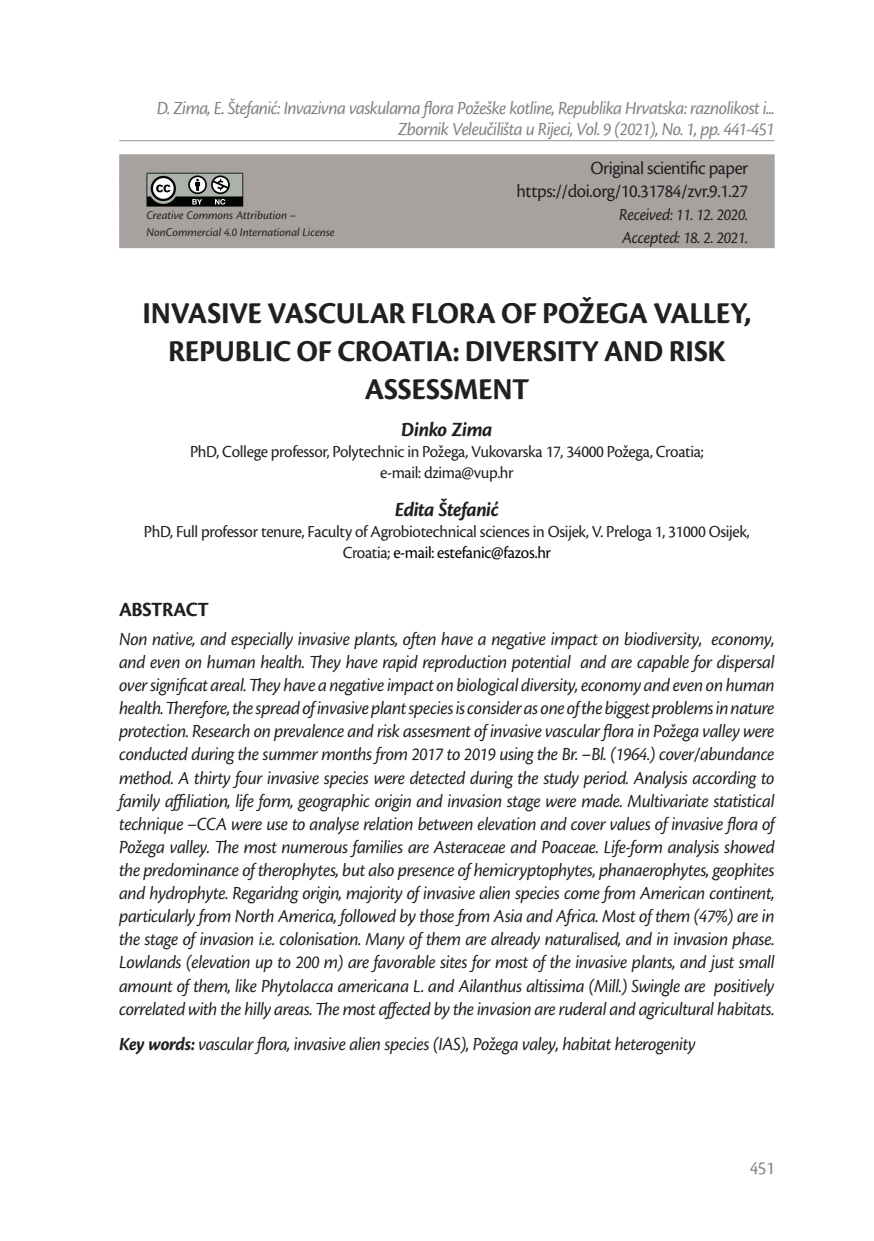
<style>
.page{position:relative;width:874px;height:1241px;background:#fff}
.page>*{position:absolute;margin:0;border:0;box-sizing:border-box;transform-origin:0 0}
.Naslov_rada{font:700 31.5px/37.8px "Cronos Pro";letter-spacing:-.01em;color:#231f20;text-align:center;scale:.96 1}
.Autor_-_ime{font:italic 700 21px "Cronos Pro";letter-spacing:-.02em;color:#231f20;scale:.96 1}
.Sažetak_naslov{font:700 21px "Cronos Pro";letter-spacing:-.025em;color:#231f20;scale:.96 1}
.Sažetak_tekst{font:italic 19.25px/23.1px "Cronos Pro";letter-spacing:-.025em;color:#231f20;text-align:justify;scale:.96 1}
.t1{font:italic 19.25px/21px "Cronos Pro";letter-spacing:-.035em;color:#808285;text-align:right;scale:.96 1}
.Zaglavlje_radova{font:19.25px "Cronos Pro";letter-spacing:-.025em;color:#231f20;scale:.96 1}
.t2{font:19.25px "Cronos Pro";color:#808285;scale:.96 1}
.Autor_-_ime-2{font:17.5px/21px "Cronos Pro";letter-spacing:-.02em;color:#231f20;text-align:center;scale:.96 1}
.Zaglavlje_radova-2{font:italic 17.5px "Cronos Pro";letter-spacing:-.02em;color:#231f20;scale:.96 1}
.t3{font:italic 12.25px "Cronos Pro";letter-spacing:-.005em;color:#231f20}
.s1{color:#040503}
.s2{font-weight:700}
</style>
<div class="page">
<hr style="left:119px;top:140px;width:655px;height:1px;background:#939598">
<div style="left:119px;top:154px;width:655px;height:25px;background:#a7a2a0"></div>
<div style="left:119px;top:177px;width:655px;height:25px;background:#a7a2a0"></div>
<div style="left:119px;top:200px;width:655px;height:25px;background:#a7a2a0"></div>
<div style="left:119px;top:224px;width:655px;height:24px;background:#a7a2a0"></div>
<svg style="left:146px;top:173px;width:97px;height:33px"></svg>
<p class="t1" style="left:157px;top:98px;width:645px">D. Zima, E. Štefanić: Invazivna vaskularna flora Požeške kotline, Republika Hrvatska: raznolikost i...<br>Zbornik Veleučilišta u Rijeci, Vol. 9 (2021), No. 1, pp. 441-451</p>
<p class="t3" style="left:146px;top:208px;width:151px">Creative Commons Attribution –</p>
<p class="t3" style="left:146px;top:225px;width:190px">NonCommercial 4.0 International License</p>
<p class="Zaglavlje_radova" style="left:590px;top:157px;width:165px">Original scientific paper</p>
<p class="Zaglavlje_radova" style="left:516px;top:180px;width:242px">https://doi.org/10.31784/zvr.9.1.27</p>
<p class="Zaglavlje_radova-2" style="left:619px;top:205px;width:136px">Received: 11. 12. 2020.</p>
<p class="Zaglavlje_radova-2" style="left:622px;top:228px;width:132px">Accepted: 18. 2. 2021.</p>
<p class="Naslov_rada" style="left:142px;top:294px;width:635px">INVASIVE VASCULAR FLORA OF POŽEGA VALLEY,<br>REPUBLIC OF CROATIA: DIVERSITY AND RISK<br>ASSESSMENT</p>
<p class="Autor_-_ime" style="left:401px;top:417px;width:97px">Dinko Zima</p>
<p class="Autor_-_ime-2" style="left:190px;top:441px;width:536px">PhD, College professor, Polytechnic in Požega, Vukovarska 17, 34000 Požega, Croatia; e-mail: dzima@vup.hr</p>
<p class="Autor_-_ime" style="left:394px;top:497px;width:110px">Edita Štefanić</p>
<p class="Autor_-_ime-2" style="left:144px;top:521px;width:632px">PhD, Full professor tenure, Faculty of Agrobiotechnical sciences in Osijek, V. Preloga 1, 31000 Osijek,<br>Croatia; <span class="s1">e-mail: estefanic@fazos.hr</span></p>
<p class="Sažetak_naslov" style="left:119px;top:597px;width:95px">ABSTRACT</p>
<p class="Sažetak_tekst" style="left:119px;top:627px;width:684px">Non native, and especially invasive plants, often have a negative impact on biodiversity, economy, and even on human health. They have rapid reproduction potential and are capable for dispersal over significat areal. They have a negative impact on biological diversity, economy and even on human health. Therefore, the spread of invasive plant species is consider as one of the biggest problems in nature protection. Research on prevalence and risk assesment of invasive vascular flora in Požega valley were conducted during the summer months from 2017 to 2019 using the Br. –Bl. (1964.) cover/abundance method. A thirty four invasive species were detected during the study period. Analysis according to family affiliation, life form, geographic origin and invasion stage were made. Multivariate statistical technique –CCA were use to analyse relation between elevation and cover values of invasive flora of Požega valley. The most numerous families are Asteraceae and Poaceae. Life-form analysis showed the predominance of therophytes, but also presence of hemicryptophytes, phanaerophytes, geophites and hydrophyte. Regaridng origin, majority of invasive alien species come from American continent, particularly from North America, followed by those from Asia and Africa. Most of them (47%) are in the stage of invasion i.e. colonisation. Many of them are already naturalised, and in invasion phase.<br>Lowlands (elevation up to 200 m) are favorable sites for most of the invasive plants, and just small amount of them, like Phytolacca americana L. and Ailanthus altissima (Mill.) Swingle are positively correlated with the hilly areas. The most affected by the invasion are ruderal and agricultural habitats.</p>
<p class="Sažetak_tekst" style="left:119px;top:1032px;width:601px"><span class="s2">Key words:</span> vascular flora, invasive alien species (IAS), Požega valey, habitat heterogenity</p>
<p class="t2" style="left:749px;top:1156px;width:27px">451</p>
</div>
